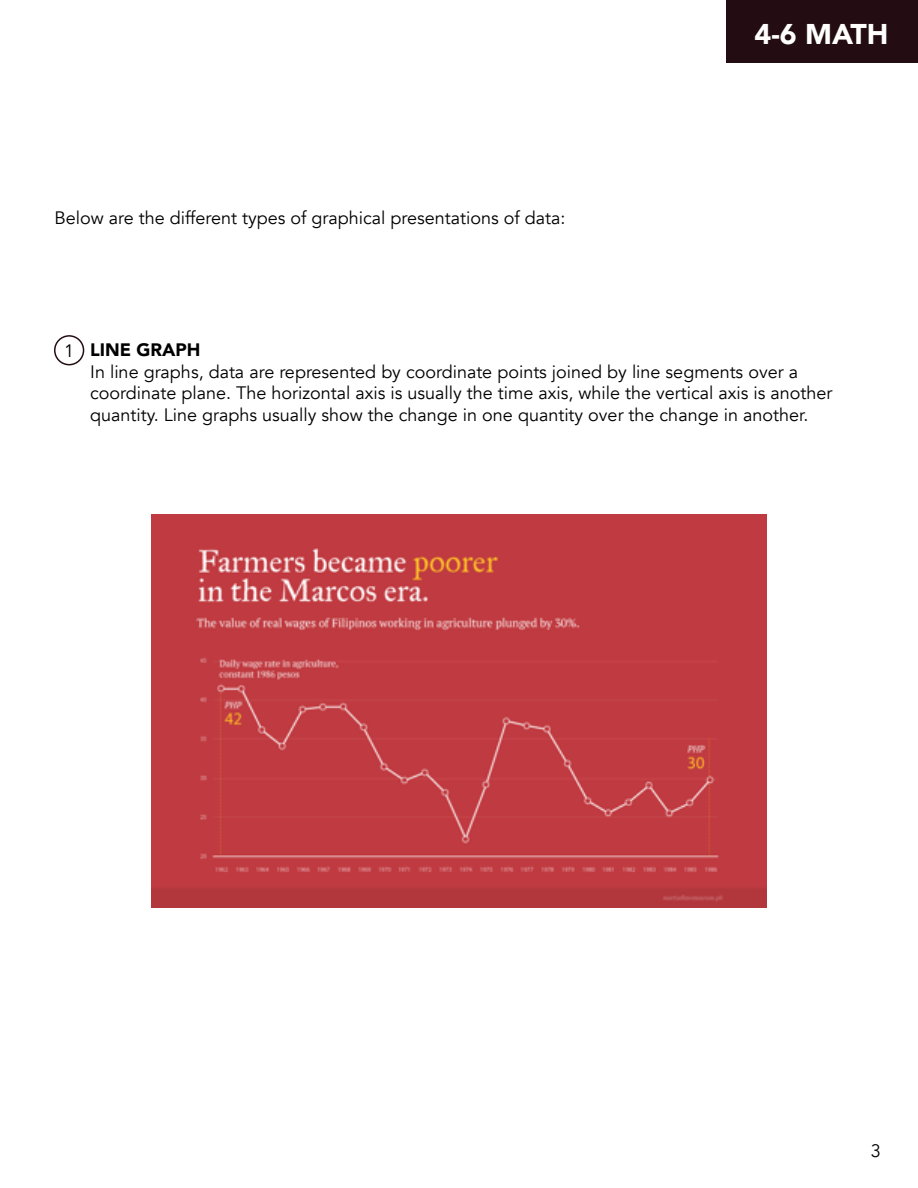
<style>
.page{position:relative;width:918px;height:1188px;background:#fff}
.page>*{position:absolute;margin:0;border:0;box-sizing:border-box;transform-origin:0 0}
.t1{font:900 28.5px "Avenir";color:#fff}
.t2{font:18px/21.6px "Avenir";color:#000}
.t3{font:900 18px "Avenir";color:#000}
</style>
<div class="page">
<hr style="left:0;top:0;width:1px;height:63px;background:#230d12">
<div style="left:727px;top:0;width:191px;height:63px;background:#230d12"></div>
<div style="left:54px;top:335px;width:30px;height:30px;border:2px solid #240d11;border-radius:50%"></div>
<img style="left:152px;top:515px;width:614px;height:393px">
<p class="t2" style="left:55px;top:208px;width:512px">Below are the different types of graphical presentations of data:</p>
<h1 class="t1" style="left:755px;top:9px;width:136px">4-6 MATH</h1>
<p class="t2" style="left:64px;top:340px;width:12px">1</p>
<p class="t3" style="left:90px;top:334px;width:112px">LINE GRAPH</p>
<p class="t2" style="left:90px;top:361px;width:744px">In line graphs, data are represented by coordinate points joined by line segments over a coordinate plane. The horizontal axis is usually the time axis, while the vertical axis is another quantity. Line graphs usually show the change in one quantity over the change in another.</p>
<p class="t2" style="left:871px;top:1141px;width:12px">3</p>
</div>
